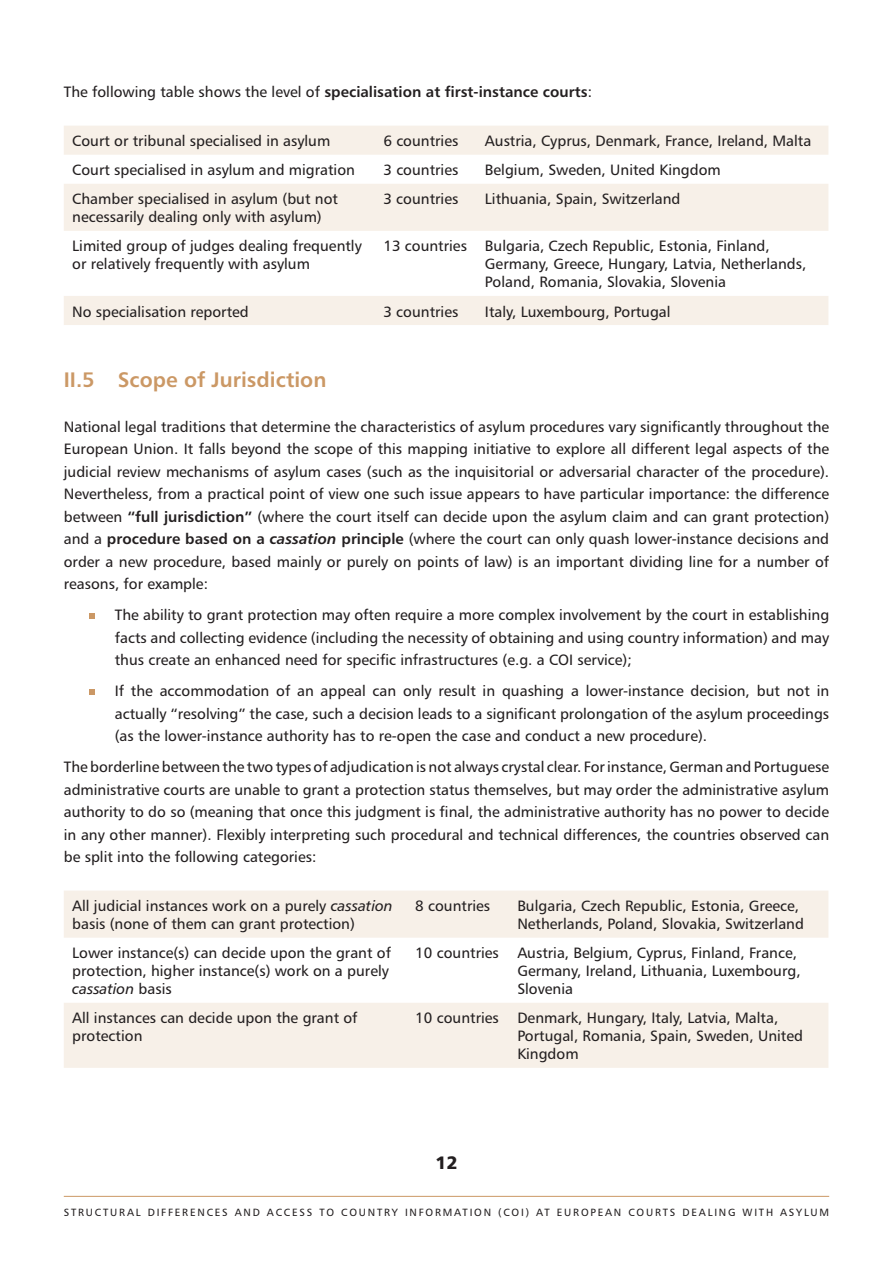
<style>
.page{position:relative;width:893px;height:1263px;background:#fff}
.page>*{position:absolute;margin:0;border:0;box-sizing:border-box;transform-origin:0 0}
.t1{font:700 21px "Frutiger";color:#cb9865}
.t2{font:900 18px "Frutiger";color:#231f20}
.t3{font:15px/22.5px "Frutiger";color:#231f20}
.t4{font:700 15px "Frutiger";color:#231f20}
.t5{font:10.5px "Frutiger";letter-spacing:.17em;color:#231f20}
.s1{font-weight:400}
.s2{font-weight:700}
.s3{font-weight:700;font-style:italic}
.s4{font-style:italic}
</style>
<div class="page">
<hr style="left:64px;top:1196px;width:765px;height:1px;background:#cb9865">
<svg style="left:64px;top:126px;width:764px;height:199px;fill:#f7f0e8"></svg>
<svg style="left:89px;top:613px;width:6px;height:5px"></svg>
<svg style="left:89px;top:689px;width:6px;height:5px"></svg>
<svg style="left:64px;top:891px;width:764px;height:177px;fill:#f7f0e8"></svg>
<p class="t4" style="left:64px;top:86px;width:530px"><span class="s1">The following table shows the level of</span> specialisation at first-instance courts<span class="s1">:</span></p>
<p class="t3" style="left:72px;top:130px;width:260px">Court or tribunal specialised in asylum</p>
<p class="t3" style="left:383px;top:130px;width:76px">6 countries</p>
<p class="t3" style="left:485px;top:130px;width:328px">Austria, Cyprus, Denmark, France, Ireland, Malta</p>
<p class="t3" style="left:72px;top:159px;width:284px">Court specialised in asylum and migration</p>
<p class="t3" style="left:383px;top:159px;width:76px">3 countries</p>
<p class="t3" style="left:485px;top:159px;width:237px">Belgium, Sweden, United Kingdom</p>
<p class="t3" style="left:72px;top:191px;width:267px;line-height:18px">Chamber specialised in asylum (but not necessarily dealing only with asylum)</p>
<p class="t3" style="left:383px;top:188px;width:76px">3 countries</p>
<p class="t3" style="left:485px;top:188px;width:197px">Lithuania, Spain, Switzerland</p>
<p class="t3" style="left:72px;top:238px;width:291px;line-height:18px">Limited group of judges dealing frequently or relatively frequently with asylum</p>
<p class="t3" style="left:485px;top:238px;width:323px;line-height:18px;text-indent:-102px">13 countries Bulgaria, Czech Republic, Estonia, Finland,<br>Germany, Greece, Hungary, Latvia, Netherlands,<br>Poland, Romania, Slovakia, Slovenia</p>
<p class="t3" style="left:72px;top:301px;width:178px">No specialisation reported</p>
<p class="t3" style="left:383px;top:301px;width:76px">3 countries</p>
<p class="t3" style="left:485px;top:301px;width:187px">Italy, Luxembourg, Portugal</p>
<h1 class="t1" style="left:64px;top:371px;width:264px">II.5 Scope of Jurisdiction</h1>
<p class="t3" style="left:64px;top:416px;width:767px;text-align:justify">National legal traditions that determine the characteristics of asylum procedures vary significantly throughout the European Union. It falls beyond the scope of this mapping initiative to explore all different legal aspects of the judicial review mechanisms of asylum cases (such as the inquisitorial or adversarial character of the procedure).<br>Nevertheless, from a practical point of view one such issue appears to have particular importance: the difference between <span class="s2">“full jurisdiction”</span> (where the court itself can decide upon the asylum claim and can grant protection) and a <span class="s2">procedure based on a</span> <span class="s3">cassation</span> <span class="s2">principle</span> (where the court can only quash lower-instance decisions and order a new procedure, based mainly or purely on points of law) is an important dividing line for a number of reasons, for example:</p>
<p class="t3" style="left:115px;top:604px;width:716px;text-align:justify">The ability to grant protection may often require a more complex involvement by the court in establishing facts and collecting evidence (including the necessity of obtaining and using country information) and may thus create an enhanced need for specific infrastructures (e.g. a COI service);</p>
<p class="t3" style="left:115px;top:680px;width:716px;text-align:justify">If the accommodation of an appeal can only result in quashing a lower-instance decision, but not in actually “resolving” the case, such a decision leads to a significant prolongation of the asylum proceedings (as the lower-instance authority has to re-open the case and conduct a new procedure).</p>
<p class="t3" style="left:64px;top:756px;width:767px;text-align:justify">The borderline between the two types of adjudication is not always crystal clear. For instance, German and Portuguese administrative courts are unable to grant a protection status themselves, but may order the administrative asylum authority to do so (meaning that once this judgment is final, the administrative authority has no power to decide in any other manner). Flexibly interpreting such procedural and technical differences, the countries observed can be split into the following categories:</p>
<p class="t3" style="left:72px;top:897px;width:322px;line-height:18px">All judicial instances work on a purely <span class="s4">cassation </span>basis (none of them can grant protection)</p>
<p class="t3" style="left:415px;top:895px;width:76px">8 countries</p>
<p class="t3" style="left:517px;top:897px;width:288px;line-height:18px">Bulgaria, Czech Republic, Estonia, Greece,<br>Netherlands, Poland, Slovakia, Switzerland</p>
<p class="t3" style="left:72px;top:945px;width:320px;line-height:18px">Lower instance(s) can decide upon the grant of protection, higher instance(s) work on a purely <span class="s4">cassation</span> basis</p>
<p class="t3" style="left:517px;top:945px;width:285px;line-height:18px;text-indent:-102px">10 countries Austria, Belgium, Cyprus, Finland, France,<br>Germany, Ireland, Lithuania, Luxembourg,<br>Slovenia</p>
<p class="t3" style="left:72px;top:1010px;width:287px;line-height:18px">All instances can decide upon the grant of protection</p>
<p class="t3" style="left:517px;top:1010px;width:287px;line-height:18px;text-indent:-102px">10 countries Denmark, Hungary, Italy, Latvia, Malta,<br>Portugal, Romania, Spain, Sweden, United<br>Kingdom</p>
<p class="t2" style="left:435px;top:1155px;width:24px">12</p>
<p class="t5" style="left:64px;top:1207px;width:767px">STRUCTURAL DIFFERENCES AND ACCESS TO COUNTRY INFORMATION (COI) AT EUROPEAN COURTS DEALING WITH ASYLUM</p>
</div>
